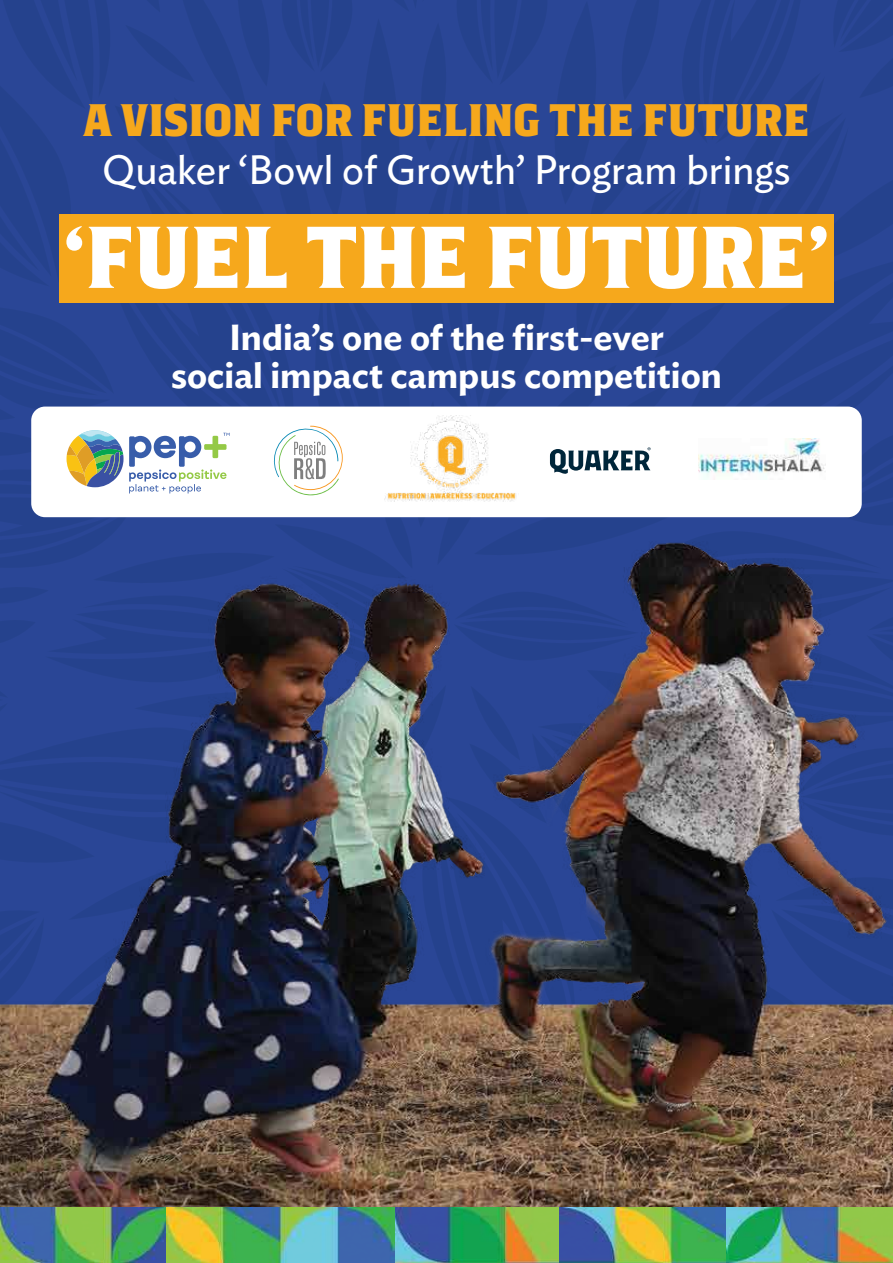
<style>
.page{position:relative;width:893px;height:1263px;background:#fff}
.page>*{position:absolute;margin:0;border:0;box-sizing:border-box;transform-origin:0 0}
.t1{font:81.45px "Quaker";color:#fff}
.t2{font:42.45px "Quaker";color:#f6a81c}
.t3{font:40.65px "Ideal Sans";color:#fff}
.t4{font:600 36px/37.5px "Ideal Sans";color:#fff;text-align:center}
</style>
<div class="page">
<svg style="left:0;top:0;width:893px;height:496px;background:#284491"></svg>
<img style="left:0;top:496px;width:893px;height:712px">
<img style="left:0;top:1208px;width:893px;height:55px">
<div style="left:59px;top:214px;width:775px;height:88px;background:#f6a81c"></div>
<div style="left:31px;top:407px;width:831px;height:110px;background:#fff;border-radius:14px"></div>
<svg style="left:550px;top:447px;width:101px;height:27px"></svg>
<svg style="left:273px;top:425px;width:70px;height:71px"></svg>
<img style="left:698px;top:438px;width:127px;height:42px">
<img style="left:384px;top:415px;width:132px;height:87px">
<svg style="left:67px;top:430px;width:163px;height:63px"></svg>
<p class="t2" style="left:83px;top:104px;width:728px">A VISION FOR FUELING THE FUTURE</p>
<p class="t3" style="left:102px;top:151px;width:690px">Quaker ‘Bowl of Growth’ Program brings</p>
<h1 class="t1" style="left:63px;top:226px;width:769px">‘FUEL THE FUTURE’</h1>
<p class="t4" style="left:171px;top:321px;width:552px">India’s one of the first-ever<br>social impact campus competition</p>
</div>
